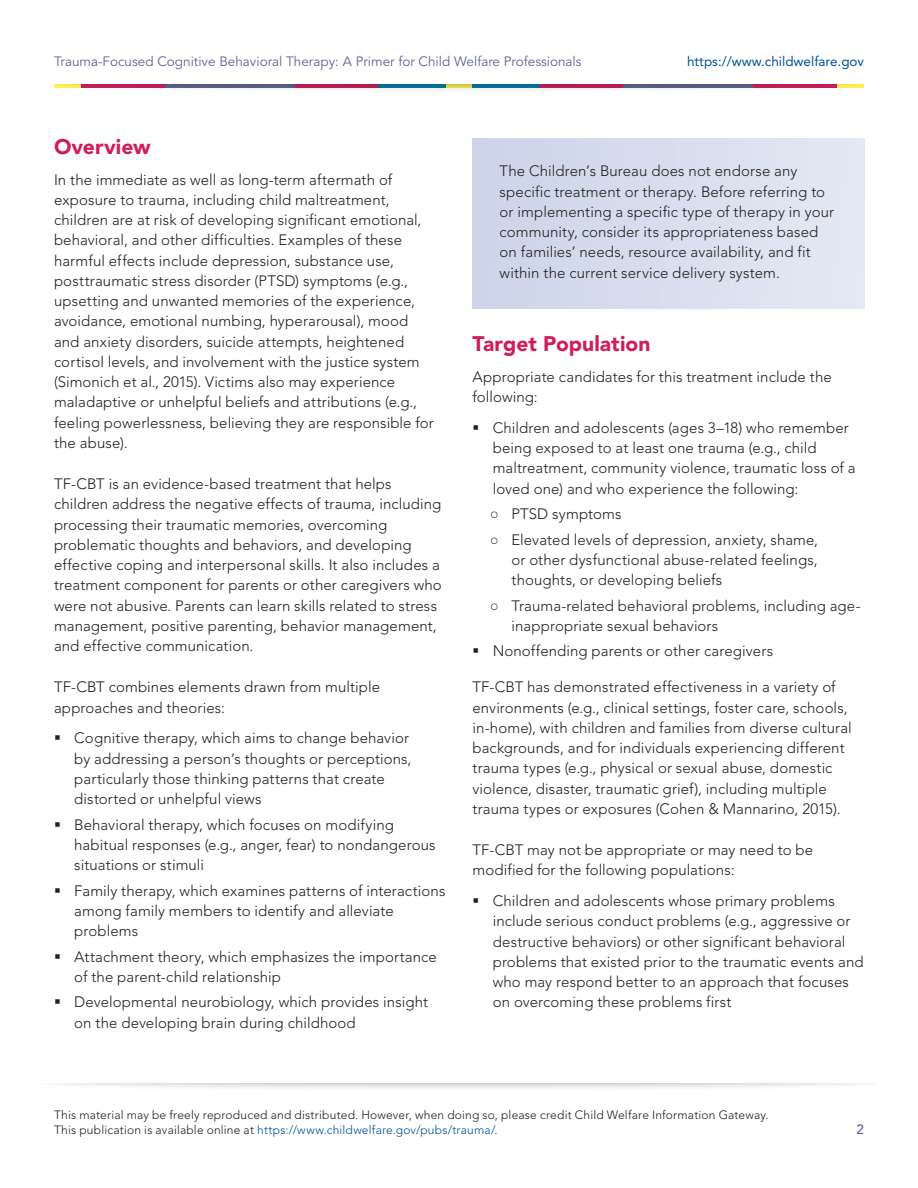
<style>
.page{position:relative;width:918px;height:1188px;background:#fff}
.page>*{position:absolute;margin:0;border:0;box-sizing:border-box;transform-origin:0 0}
.t1{font:900 21px "Avenir";letter-spacing:.005em;color:#d01d5c}
.t2{font:300 15px/20.2px "Avenir";letter-spacing:.005em;color:#231f20}
.t3{font:13.5px "Avenir";color:#606497}
.t4{font:13.5px "Avenir";color:#01519b}
.t5{font:500 13.5px "Avenir";color:#606497}
.t6{font:300 12px/15px "Avenir";letter-spacing:.015em;color:#231f20}
.s1{font-family:"Arial Narrow";font-weight:400}
.s2{color:#01519b}
</style>
<div class="page">
<div style="left:34px;top:1065px;width:850px;height:27px;background:#231f20;opacity:.4"></div>
<div style="left:0;top:1058px;width:918px;height:25px;background:#fff"></div>
<div style="left:47px;top:66px;width:824px;height:27px;background:#231f20;opacity:.4"></div>
<div style="left:38px;top:58px;width:842px;height:25px;background:#fff"></div>
<div style="left:473px;top:138px;width:391px;height:170px;background:#d8deef"></div>
<p class="t3" style="left:54px;top:53px;width:529px">Trauma-Focused Cognitive Behavioral Therapy: A Primer for Child Welfare Professionals</p>
<p class="t4" style="left:687px;top:53px;width:179px">https://www.childwelfare.gov</p>
<h2 class="t1" style="left:54px;top:134px;width:98px">Overview</h2>
<p class="t2" style="left:54px;top:169px;width:381px">In the immediate as well as long-term aftermath of exposure to trauma, including child maltreatment, children are at risk of developing significant emotional, behavioral, and other difficulties. Examples of these harmful effects include depression, substance use, posttraumatic stress disorder (PTSD) symptoms (e.g., upsetting and unwanted memories of the experience, avoidance, emotional numbing, hyperarousal), mood and anxiety disorders, suicide attempts, heightened cortisol levels, and involvement with the justice system (Simonich et al., 2015). Victims also may experience maladaptive or unhelpful beliefs and attributions (e.g., feeling powerlessness, believing they are responsible for the abuse).</p>
<p class="t2" style="left:54px;top:474px;width:389px">TF-CBT is an evidence-based treatment that helps children address the negative effects of trauma, including processing their traumatic memories, overcoming problematic thoughts and behaviors, and developing effective coping and interpersonal skills. It also includes a treatment component for parents or other caregivers who were not abusive. Parents can learn skills related to stress management, positive parenting, behavior management, and effective communication.</p>
<p class="t2" style="left:54px;top:677px;width:328px">TF-CBT combines elements drawn from multiple approaches and theories:</p>
<p class="t2" style="left:74px;top:728px;width:339px">Cognitive therapy, which aims to change behavior by addressing a person’s thoughts or perceptions, particularly those thinking patterns that create distorted or unhelpful views</p>
<p class="t2" style="left:74px;top:814px;width:363px">Behavioral therapy, which focuses on modifying habitual responses (e.g., anger, fear) to nondangerous situations or stimuli</p>
<p class="t2" style="left:74px;top:880px;width:373px">Family therapy, which examines patterns of interactions among family members to identify and alleviate problems</p>
<p class="t2" style="left:74px;top:946px;width:364px">Attachment theory, which emphasizes the importance of the parent-child relationship</p>
<p class="t2" style="left:74px;top:992px;width:355px">Developmental neurobiology, which provides insight on the developing brain during childhood</p>
<p class="t2" style="left:500px;top:161px;width:336px">The Children’s Bureau does not endorse any specific treatment or therapy. Before referring to or implementing a specific type of therapy in your community, consider its appropriateness based on families’ needs, resource availability, and fit within the current service delivery system.</p>
<h2 class="t1" style="left:472px;top:331px;width:180px">Target Population</h2>
<p class="t2" style="left:472px;top:367px;width:361px">Appropriate candidates for this treatment include the following:</p>
<p class="t2" style="left:493px;top:418px;width:365px">Children and adolescents (ages 3–18) who remember being exposed to at least one trauma (e.g., child maltreatment, community violence, traumatic loss of a loved one) and who experience the following:</p>
<p class="t2" style="left:491px;top:504px;width:132px"><span class="s1">○</span> PTSD symptoms</p>
<p class="t2" style="left:512px;top:529px;width:308px;text-align:justify;text-indent:-20px"><span class="s1">○</span> Elevated levels of depression, anxiety, shame, or other dysfunctional abuse-related feelings, thoughts, or developing beliefs</p>
<p class="t2" style="left:512px;top:595px;width:351px;text-indent:-20px"><span class="s1">○</span> Trauma-related behavioral problems, including age&shy;inappropriate sexual behaviors</p>
<p class="t2" style="left:493px;top:641px;width:282px">Nonoffending parents or other caregivers</p>
<p class="t2" style="left:472px;top:677px;width:381px">TF-CBT has demonstrated effectiveness in a variety of environments (e.g., clinical settings, foster care, schools, in-home), with children and families from diverse cultural backgrounds, and for individuals experiencing different trauma types (e.g., physical or sexual abuse, domestic violence, disaster, traumatic grief), including multiple trauma types or exposures (Cohen &amp; Mannarino, 2015).</p>
<p class="t2" style="left:472px;top:840px;width:342px">TF-CBT may not be appropriate or may need to be modified for the following populations:</p>
<p class="t2" style="left:493px;top:891px;width:372px">Children and adolescents whose primary problems include serious conduct problems (e.g., aggressive or destructive behaviors) or other significant behavioral problems that existed prior to the traumatic events and who may respond better to an approach that focuses on overcoming these problems first</p>
<p class="t6" style="left:54px;top:1107px;width:716px">This material may be freely reproduced and distributed. However, when doing so, please credit Child Welfare Information Gateway.<br>This publication is available online at <span class="s2">https://www.childwelfare.gov/pubs/trauma/</span>.</p>
<p class="t5" style="left:857px;top:1122px;width:9px">2</p>
</div>
